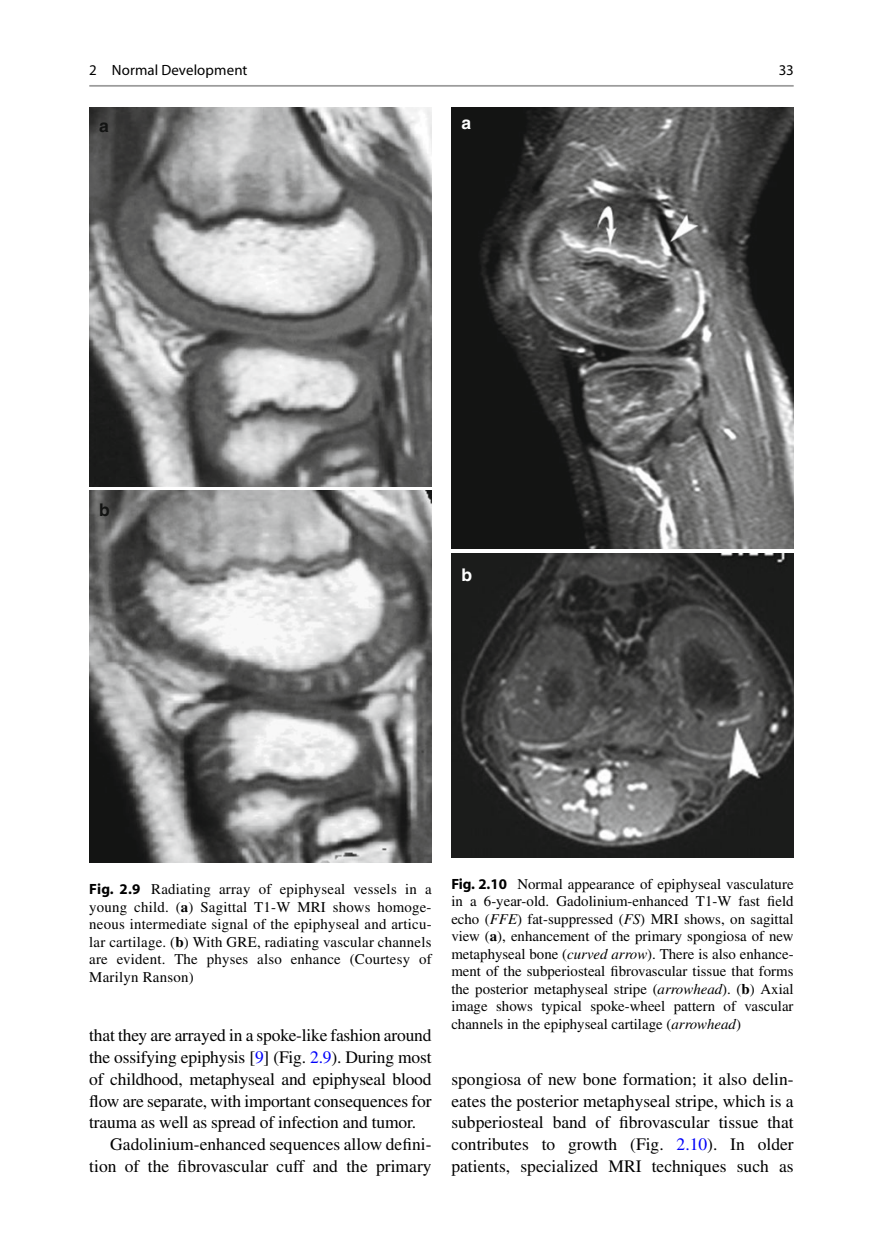
<style>
.page{position:relative;width:883px;height:1260px;background:#fff}
.page>*{position:absolute;margin:0;border:0;box-sizing:border-box;transform-origin:0 0}
.t1{font:17.5px/21.9px "Cdxgtr Hqtrtb Times";letter-spacing:-.01em;color:#000;text-align:justify}
.t2{font:700 17.5px "Wwqvvm Qncxpk Helvetica";color:#131413}
.t3{font:700 17.5px "Wwqvvm Qncxpk Helvetica";color:#fff}
.t4{font:14.88px/17.5px "Cdxgtr Hqtrtb Times";letter-spacing:.01em;color:#000;text-align:justify}
.t5{font:14.88px "Xbcgqx Kbpnhq Myriad";letter-spacing:.01em;color:#000}
.s1{font-family:"Qbrdyw Nrcbmm Myriad";font-weight:700}
.s2{font-family:"Ksxlrk Slynhs Times";font-weight:700}
.s3{color:#0000fa}
.s4{font-family:"Qvpkpr Nmgpnj Times";font-style:italic}
</style>
<div class="page">
<img style="left:89px;top:107px;width:343px;height:379px">
<img style="left:89px;top:491px;width:343px;height:372px">
<img style="left:451px;top:107px;width:343px;height:441px">
<img style="left:451px;top:553px;width:343px;height:305px">
<hr style="left:89px;top:85px;width:705px;height:2px;background:#9c9c9c">
<p class="t5" style="left:89px;top:64px;width:160px">2 Normal Development</p>
<p class="t2" style="left:99px;top:116px;width:11px">a</p>
<p class="t3" style="left:461px;top:113px;width:11px">a</p>
<p class="t5" style="left:779px;top:64px;width:16px">33</p>
<p class="t2" style="left:99px;top:500px;width:12px">b</p>
<p class="t3" style="left:461px;top:565px;width:12px">b</p>
<p class="t4" style="left:89px;top:882px;width:344px"><span class="s1">Fig. 2.9</span> Radiating array of epiphyseal vessels in a young child. ( <span class="s2">a</span> ) Sagittal T1-W MRI shows homoge&shy;neous intermediate signal of the epiphyseal and articu&shy;lar cartilage. ( <span class="s2">b</span> ) With GRE, radiating vascular channels are evident. The physes also enhance (Courtesy of Marilyn Ranson)</p>
<p class="t1" style="left:89px;top:1026px;width:344px">that they are arrayed in a spoke-like fashion around</p>
<p class="t1" style="left:89px;top:1048px;width:344px">the ossifying epiphysis [ <span class="s3">9</span> ] (Fig. <span class="s3">2.9</span> ). During most</p>
<p class="t1" style="left:89px;top:1070px;width:344px">of childhood, metaphyseal and epiphyseal blood</p>
<p class="t1" style="left:89px;top:1091px;width:344px">flow are separate, with important consequences for</p>
<p class="t1" style="left:89px;top:1113px;width:328px">trauma as well as spread of infection and tumor.</p>
<p class="t1" style="left:110px;top:1135px;width:323px">Gadolinium-enhanced sequences allow defini-</p>
<p class="t1" style="left:89px;top:1157px;width:344px">tion of the fibrovascular cuff and the primary</p>
<p class="t4" style="left:451px;top:877px;width:344px"><span class="s1">Fig. 2.10</span> Normal appearance of epiphyseal vasculature in a 6-year-old. Gadolinium-enhanced T1-W fast field echo ( <span class="s4">FFE</span> ) fat-suppressed ( <span class="s4">FS</span> ) MRI shows, on sagittal view ( <span class="s2">a</span> ), enhancement of the primary spongiosa of new metaphyseal bone ( <span class="s4">curved arrow</span> ). There is also enhance&shy;ment of the subperiosteal fibrovascular tissue that forms the posterior metaphyseal stripe ( <span class="s4">arrowhead</span> ). ( <span class="s2">b</span> ) Axial image shows typical spoke-wheel pattern of vascular channels in the epiphyseal cartilage ( <span class="s4">arrowhead</span> )</p>
<p class="t1" style="left:451px;top:1070px;width:344px">spongiosa of new bone formation; it also delin&shy;eates the posterior metaphyseal stripe, which is a subperiosteal band of fibrovascular tissue that contributes to growth (Fig. <span class="s3">2.10</span> ). In older patients, specialized MRI techniques such as</p>
</div>
